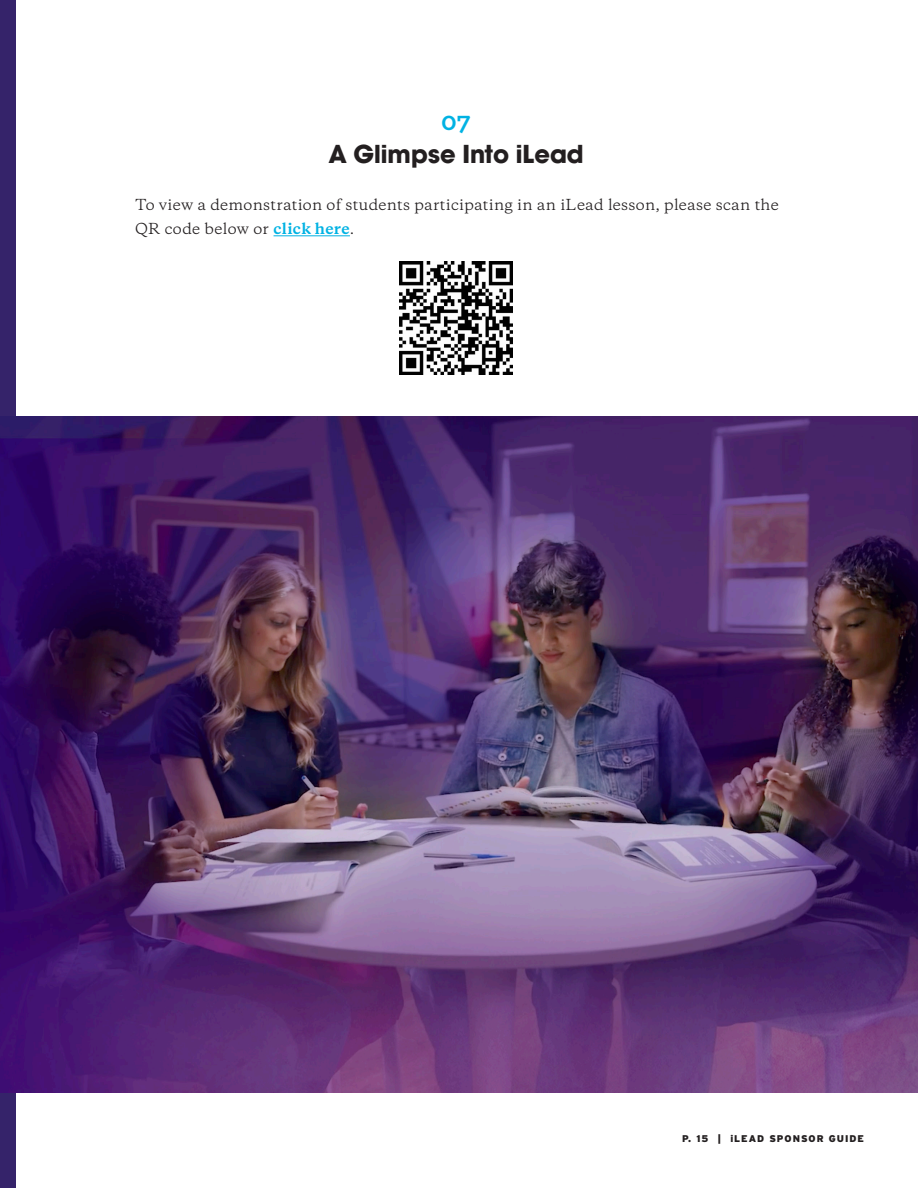
<style>
.page{position:relative;width:918px;height:1188px;background:#fff}
.page>*{position:absolute;margin:0;border:0;box-sizing:border-box;transform-origin:0 0}
.Part_Title{font:700 27px "Avant Garde Md ITC";color:#231f20}
.t1{font:700 27px "Archer";color:#00b2e3}
.Body_Copy{font:14.25px/24.8px "Galaxie Copernicus";letter-spacing:.02em;color:#231f20}
.t2{font:900 9.75px "Interstate";letter-spacing:.1em;color:#231f20}
.s1{font-weight:700;color:#00b2e3}
</style>
<div class="page">
<hr style="left:274px;top:236px;width:76px;height:1px;background:#00b2e3">
<img style="left:400px;top:261px;width:113px;height:113px">
<div style="left:0;top:0;width:16px;height:1188px;background:#35236a"></div>
<img style="left:0;top:417px;width:918px;height:676px">
<p class="t1" style="left:441px;top:99px;width:32px">07</p>
<p class="Part_Title" style="left:329px;top:137px;width:257px">A Glimpse Into iLead</p>
<p class="Body_Copy" style="left:135px;top:192px;width:645px">To view a demonstration of students participating in an iLead lesson, please scan the<br>QR code below or <span class="s1">click here</span>.</p>
<p class="t2" style="left:682px;top:1133px;width:183px">P. 15 | iLEAD SPONSOR GUIDE</p>
</div>
